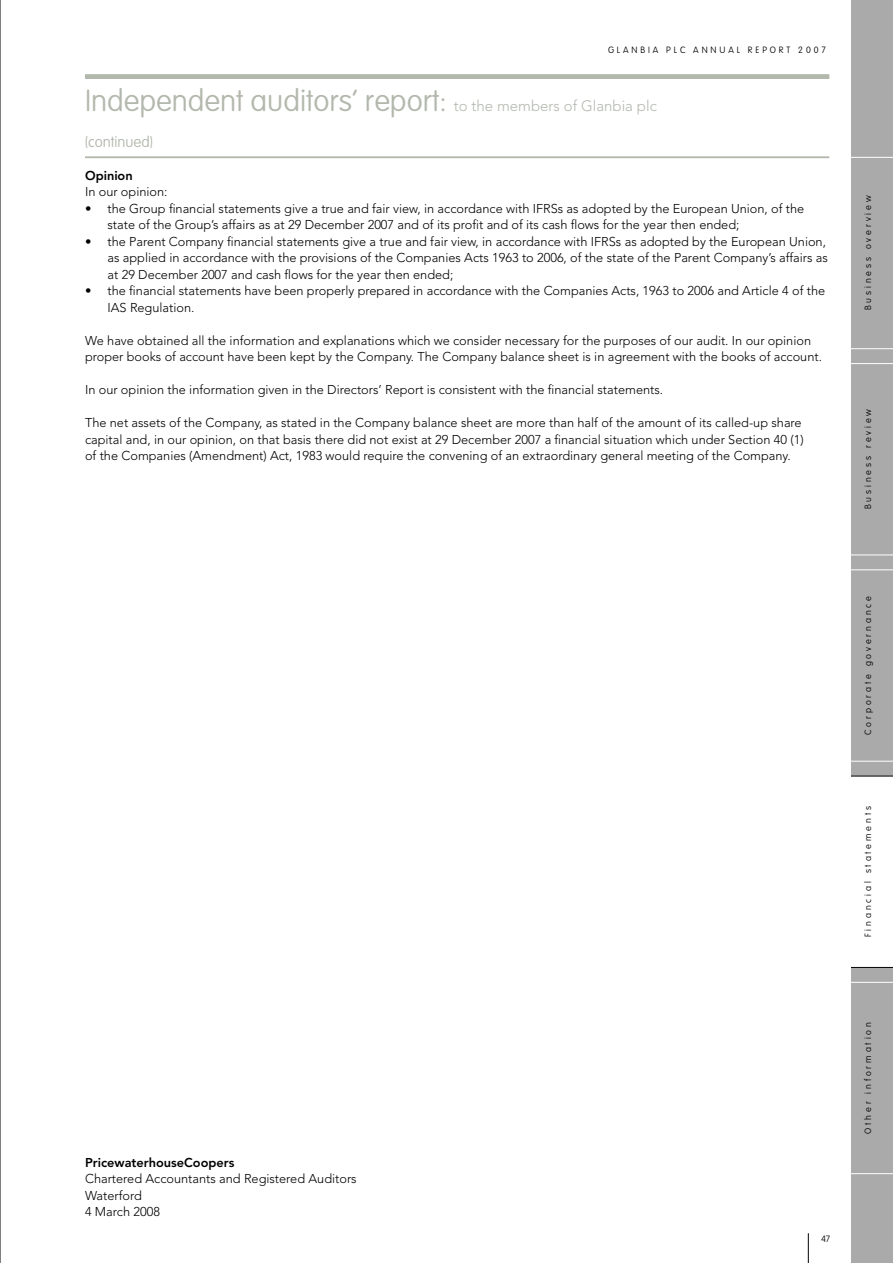
<style>
.page{position:relative;width:893px;height:1263px;background:#fff}
.page>*{position:absolute;margin:0;border:0;box-sizing:border-box;transform-origin:0 0}
.t1{font:100 30px "VAG Rounded";color:#b3b8ad}
.t2{font:100 15px "VAG Rounded";color:#b3b8ad}
.t3{font:300 12.75px/16.5px "Avenir";color:#000}
.t4{font:800 12.75px "Avenir";color:#000}
.t5{font:100 9px "VAG Rounded";letter-spacing:.32em;color:#000}
.s1{font-family:"Avenir";font-weight:300;font-size:15px}
</style>
<div class="page">
<div style="left:850px;top:0;width:43px;height:1263px;background:#aaa"></div>
<svg style="left:850px;top:363px;width:43px;height:192px"></svg>
<svg style="left:850px;top:157px;width:43px;height:192px"></svg>
<svg style="left:850px;top:569px;width:43px;height:192px"></svg>
<div style="left:850px;top:776px;width:43px;height:192px;background:#fff"></div>
<svg style="left:850px;top:982px;width:43px;height:192px"></svg>
<hr style="left:808px;top:1233px;width:1px;height:30px;background:#000">
<hr style="left:85px;top:157px;width:744px;height:1px;background:#b3b8ad">
<div style="left:85px;top:74px;width:744px;height:5px;background:#b3b8ad"></div>
<hr style="left:0;top:0;width:1px;height:1263px;background:#000">
<p class="t5" style="left:608px;top:45px;width:219px">GLANBIA PLC ANNUAL REPORT 2007</p>
<p class="t1" style="left:85px;top:83px;width:573px">Independent auditors’ report: <span class="s1">to the members of Glanbia plc</span></p>
<p class="t2" style="left:85px;top:133px;width:69px">(continued)</p>
<p class="t4" style="left:85px;top:168px;width:49px">Opinion</p>
<p class="t3" style="left:85px;top:184px;width:84px">In our opinion:</p>
<p class="t3" style="left:108px;top:200px;width:698px;text-indent:-22px">• the Group financial statements give a true and fair view, in accordance with IFRSs as adopted by the European Union, of the state of the Group’s affairs as at 29 December 2007 and of its profit and of its cash flows for the year then ended;</p>
<p class="t3" style="left:108px;top:233px;width:722px;text-indent:-22px">• the Parent Company financial statements give a true and fair view, in accordance with IFRSs as adopted by the European Union, as applied in accordance with the provisions of the Companies Acts 1963 to 2006, of the state of the Parent Company’s affairs as at 29 December 2007 and cash flows for the year then ended;</p>
<p class="t3" style="left:108px;top:283px;width:719px;text-indent:-22px">• the financial statements have been properly prepared in accordance with the Companies Acts, 1963 to 2006 and Article 4 of the<br>IAS Regulation.</p>
<p class="t3" style="left:85px;top:332px;width:738px">We have obtained all the information and explanations which we consider necessary for the purposes of our audit. In our opinion proper books of account have been kept by the Company. The Company balance sheet is in agreement with the books of account.</p>
<p class="t3" style="left:85px;top:382px;width:580px">In our opinion the information given in the Directors’ Report is consistent with the financial statements.</p>
<p class="t3" style="left:85px;top:415px;width:720px">The net assets of the Company, as stated in the Company balance sheet are more than half of the amount of its called-up share capital and, in our opinion, on that basis there did not exist at 29 December 2007 a financial situation which under Section 40 (1) of the Companies (Amendment) Act, 1983 would require the convening of an extraordinary general meeting of the Company.</p>
<p class="t5" style="left:863px;top:310px;width:116px;rotate:-90deg">Business overview</p>
<p class="t5" style="left:863px;top:509px;width:101px;rotate:-90deg">Business review</p>
<p class="t4" style="left:85px;top:1155px;width:151px">PricewaterhouseCoopers</p>
<p class="t3" style="left:85px;top:1170px;width:273px">Chartered Accountants and Registered Auditors</p>
<p class="t3" style="left:85px;top:1187px;width:58px">Waterford</p>
<p class="t3" style="left:85px;top:1203px;width:76px">4 March 2008</p>
<p class="t5" style="left:863px;top:735px;width:140px;rotate:-90deg">Corporate governance</p>
<p class="t5" style="left:863px;top:937px;width:132px;rotate:-90deg">Financial statements</p>
<p class="t5" style="left:863px;top:1134px;width:113px;rotate:-90deg">Other information</p>
<p class="t5" style="left:821px;top:1233px;width:11px">47</p>
</div>
